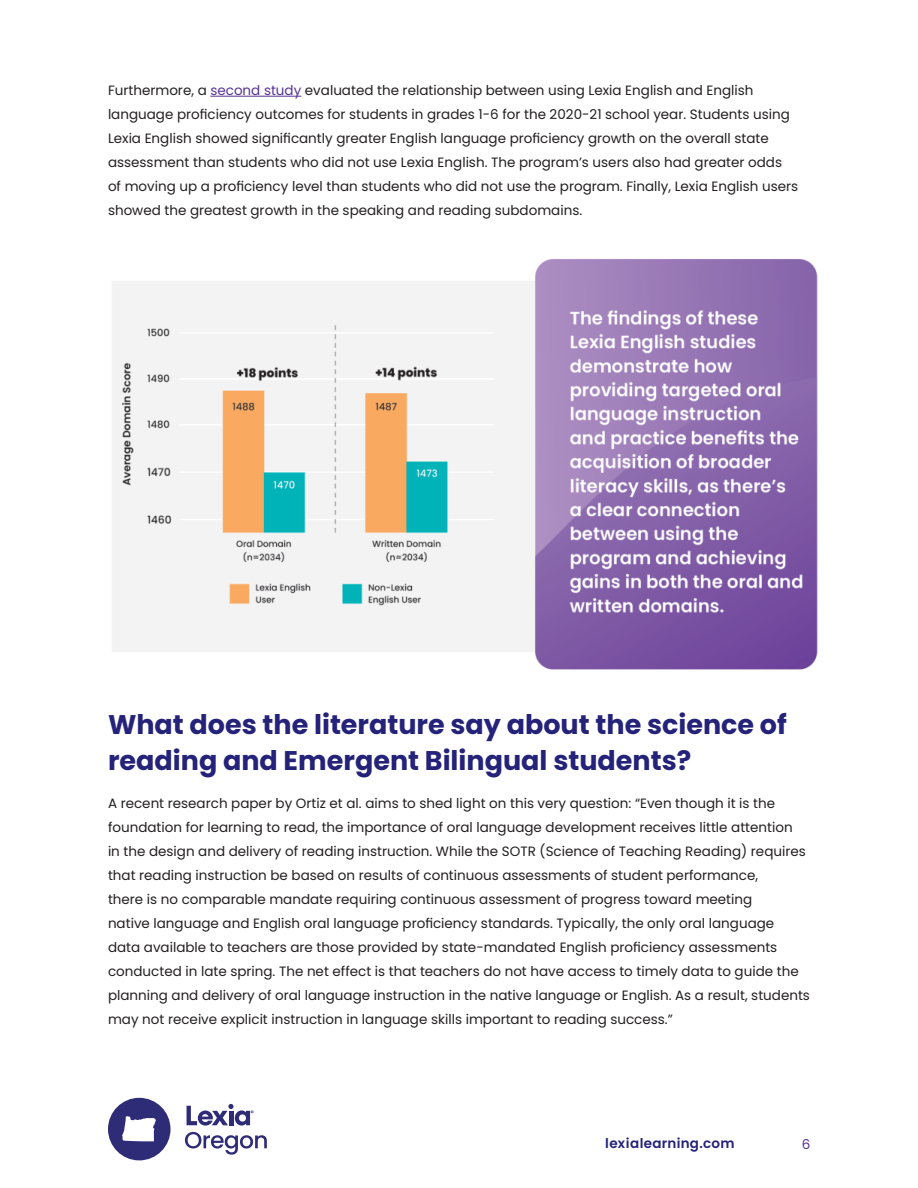
<style>
.page{position:relative;width:918px;height:1188px;background:#fff}
.page>*{position:absolute;margin:0;border:0;box-sizing:border-box;transform-origin:0 0}
.t1{font:700 27px/36px "Poppins";color:#242279}
.t2{font:13.5px/24px "Poppins";color:#221f1f}
.t3{font:600 13.5px "Poppins";letter-spacing:.02em;color:#242279}
.t4{font:13.5px "Poppins";color:#563393}
.s1{color:#563393}
</style>
<div class="page">
<svg style="left:185px;top:1132px;width:82px;height:23px"></svg>
<svg style="left:187px;top:1104px;width:67px;height:22px"></svg>
<svg style="left:108px;top:1098px;width:63px;height:62px"></svg>
<hr style="left:210px;top:96px;width:91px;height:1px;background:#563393">
<img style="left:112px;top:259px;width:706px;height:411px">
<p class="t2" style="left:108px;top:79px;width:692px">Furthermore, a <span class="s1">second study</span> evaluated the relationship between using Lexia English and English language proficiency outcomes for students in grades 1-6 for the 2020-21 school year. Students using Lexia English showed significantly greater English language proficiency growth on the overall state assessment than students who did not use Lexia English. The program’s users also had greater odds of moving up a proficiency level than students who did not use the program. Finally, Lexia English users showed the greatest growth in the speaking and reading subdomains.</p>
<h1 class="t1" style="left:108px;top:709px;width:680px">What does the literature say about the science of reading and Emergent Bilingual students?</h1>
<p class="t2" style="left:108px;top:791px;width:704px">A recent research paper by Ortiz et al. aims to shed light on this very question: “Even though it is the foundation for learning to read, the importance of oral language development receives little attention<br>in the design and delivery of reading instruction. While the SOTR (Science of Teaching Reading) requires that reading instruction be based on results of continuous assessments of student performance,<br>there is no comparable mandate requiring continuous assessment of progress toward meeting<br>native language and English oral language proficiency standards. Typically, the only oral language<br>data available to teachers are those provided by state-mandated English proficiency assessments conducted in late spring. The net effect is that teachers do not have access to timely data to guide the planning and delivery of oral language instruction in the native language or English. As a result, students may not receive explicit instruction in language skills important to reading success.”</p>
<p class="t3" style="left:605px;top:1137px;width:131px">lexialearning.com</p>
<p class="t4" style="left:802px;top:1137px;width:10px">6</p>
</div>
